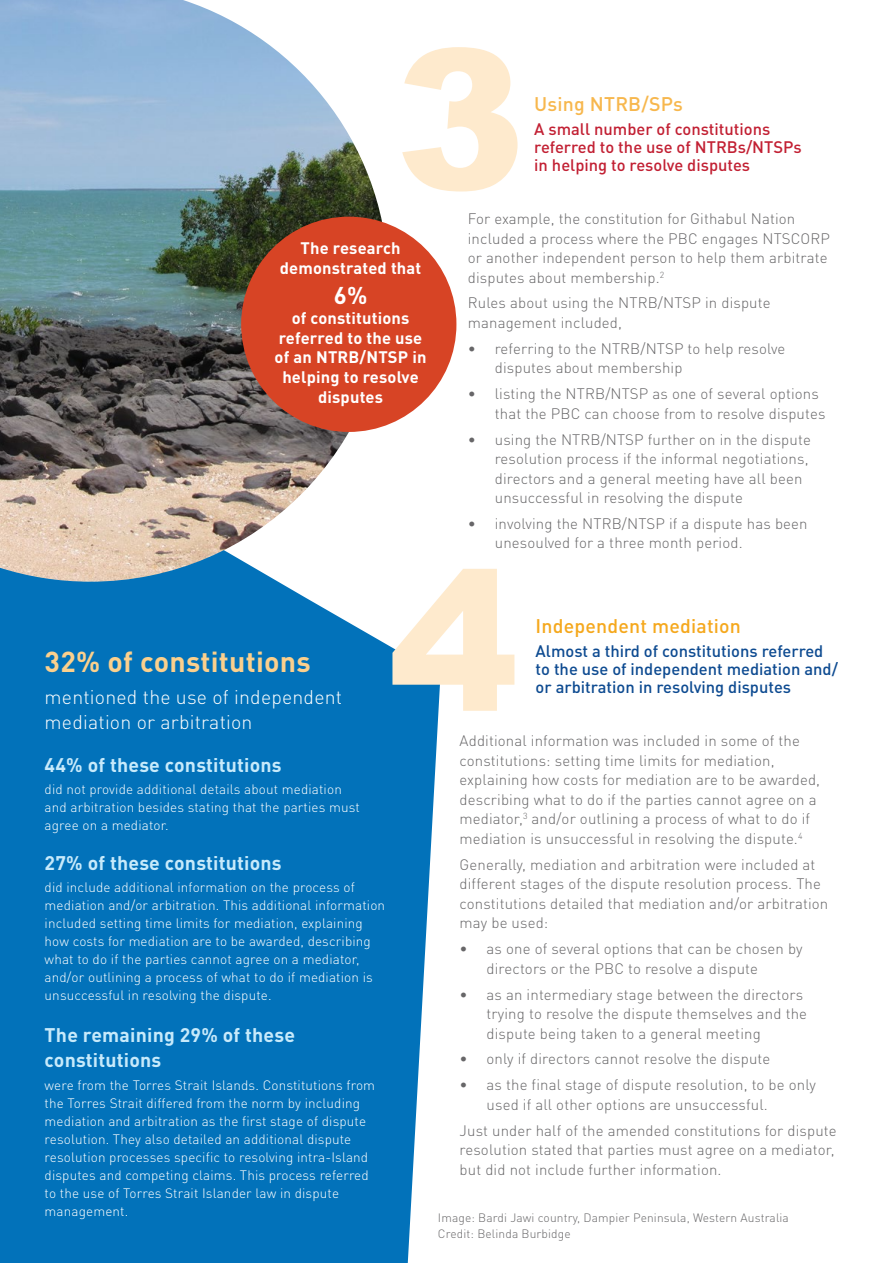
<style>
.page{position:relative;width:893px;height:1263px;background:#fff}
.page>*{position:absolute;margin:0;border:0;box-sizing:border-box;transform-origin:0 0}
.t1{font:900 195px "Arial";color:#feeacd}
.Body_2{font:700 28.5px "DINOT";letter-spacing:.01em;color:#fbd08d}
.Body_2-2{font:700 24px "DINOT";color:#fff}
.Body_2-3{font:700 19.5px/25.5px "DINOT";letter-spacing:.01em;color:#c7eafb}
.Body_2-4{font:300 19.5px/25.5px "DINOT";letter-spacing:.01em;color:#fff}
.Head_1{font:500 19.5px "DINOT";letter-spacing:.01em;color:#f5a81d}
.Head_1-2{font:500 19.5px "DINOT";letter-spacing:.01em;color:#f7b74d}
.Head_2{font:500 16.5px/18px "DINOT";color:#0e4b91}
.Body_2-5{font:700 16.5px/19.8px "DINOT";letter-spacing:.01em;color:#fff;text-align:center}
.Head_2-2{font:500 16.5px/18px "DINOT";color:#c22033}
.Body{font:300 15px/19.5px "DINOT";letter-spacing:.01em;color:#676668}
.Body_2-6{font:300 13.5px/18px "DINOT";letter-spacing:.01em;color:#fff}
.Footnotes{font:300 12px/16.5px "DINOT";letter-spacing:.01em;color:#676668}
</style>
<div class="page">
<div style="left:0;top:582px;width:440px;height:681px;background:#0272ba"></div>
<img style="left:0;top:0;width:388px;height:582px">
<div style="left:241px;top:217px;width:215px;height:215px;background:#d74425;border-radius:50%"></div>
<p class="t1" style="left:395px;top:-22px;width:132px">3</p>
<p class="Head_1-2" style="left:534px;top:91px;width:150px">Using NTRB/SPs</p>
<p class="Head_2-2" style="left:534px;top:120px;width:269px">A small number of constitutions referred to the use of NTRBs/NTSPs in helping to resolve disputes</p>
<p class="Body_2-5" style="left:300px;top:238px;width:102px">The research</p>
<p class="Body_2-5" style="left:280px;top:258px;width:143px">demonstrated that</p>
<p class="Body_2-2" style="left:334px;top:280px;width:35px">6%</p>
<p class="Body_2-5" style="left:275px;top:307px;width:153px">of constitutions referred to the use of an NTRB/NTSP in helping to resolve disputes</p>
<p class="Body" style="left:468px;top:209px;width:364px">For example, the constitution for Githabul Nation included a process where the PBC engages NTSCORP or another independent person to help them arbitrate disputes about membership.<sup>2</sup></p>
<p class="Body" style="left:468px;top:293px;width:304px">Rules about using the NTRB/NTSP in dispute management included,</p>
<p class="Body" style="left:495px;top:338px;width:292px;text-indent:-27px">• referring to the NTRB/NTSP to help resolve disputes about membership</p>
<p class="Body" style="left:495px;top:384px;width:332px;text-indent:-27px">• listing the NTRB/NTSP as one of several options that the PBC can choose from to resolve disputes</p>
<p class="Body" style="left:495px;top:429px;width:318px;text-indent:-27px">• using the NTRB/NTSP further on in the dispute resolution process if the informal negotiations, directors and a general meeting have all been unsuccessful in resolving the dispute</p>
<p class="Body" style="left:495px;top:514px;width:314px;text-indent:-27px">• involving the NTRB/NTSP if a dispute has been unesoulved for a three month period.</p>
<p class="Body_2" style="left:45px;top:643px;width:268px">32% of constitutions</p>
<p class="Body_2-4" style="left:45px;top:684px;width:299px">mentioned the use of independent mediation or arbitration</p>
<p class="Body_2-3" style="left:45px;top:751px;width:239px">44% of these constitutions</p>
<p class="Body_2-6" style="left:45px;top:780px;width:317px">did not provide additional details about mediation and arbitration besides stating that the parties must agree on a mediator.</p>
<p class="Body_2-3" style="left:45px;top:849px;width:239px">27% of these constitutions</p>
<p class="Body_2-6" style="left:45px;top:878px;width:342px">did include additional information on the process of mediation and/or arbitration. This additional information included setting time limits for mediation, explaining how costs for mediation are to be awarded, describing what to do if the parties cannot agree on a mediator, and/or outlining a process of what to do if mediation is unsuccessful in resolving the dispute.</p>
<p class="Body_2-3" style="left:45px;top:1021px;width:252px">The remaining 29% of these constitutions</p>
<p class="Body_2-6" style="left:45px;top:1075px;width:332px">were from the Torres Strait Islands. Constitutions from the Torres Strait differed from the norm by including mediation and arbitration as the first stage of dispute resolution. They also detailed an additional dispute resolution processes specific to resolving intra-Island disputes and competing claims. This process referred to the use of Torres Strait Islander law in dispute management.</p>
<p class="t1" style="left:388px;top:500px;width:132px">4</p>
<p class="Body" style="left:460px;top:731px;width:362px">Additional information was included in some of the constitutions: setting time limits for mediation, explaining how costs for mediation are to be awarded, describing what to do if the parties cannot agree on a mediator,<sup>3</sup> and/or outlining a process of what to do if mediation is unsuccessful in resolving the dispute.<sup>4</sup></p>
<p class="Body" style="left:460px;top:854px;width:370px">Generally, mediation and arbitration were included at different stages of the dispute resolution process. The constitutions detailed that mediation and/or arbitration may be used:</p>
<p class="Body" style="left:487px;top:939px;width:318px;text-indent:-27px">• as one of several options that can be chosen by directors or the PBC to resolve a dispute</p>
<p class="Body" style="left:487px;top:984px;width:322px;text-indent:-27px">• as an intermediary stage between the directors trying to resolve the dispute themselves and the dispute being taken to a general meeting</p>
<p class="Body" style="left:460px;top:1049px;width:312px">• only if directors cannot resolve the dispute</p>
<p class="Body" style="left:487px;top:1075px;width:331px;text-indent:-27px">• as the final stage of dispute resolution, to be only used if all other options are unsuccessful.</p>
<p class="Body" style="left:460px;top:1120px;width:379px">Just under half of the amended constitutions for dispute resolution stated that parties must agree on a mediator, but did not include further information.</p>
<p class="Head_1" style="left:536px;top:613px;width:207px">Independent mediation</p>
<p class="Head_2" style="left:536px;top:642px;width:304px">Almost a third of constitutions referred to the use of independent mediation and/ or arbitration in resolving disputes</p>
<p class="Footnotes" style="left:438px;top:1209px;width:352px">Image: Bardi Jawi country, Dampier Peninsula, Western Australia<br>Credit: Belinda Burbidge</p>
</div>
